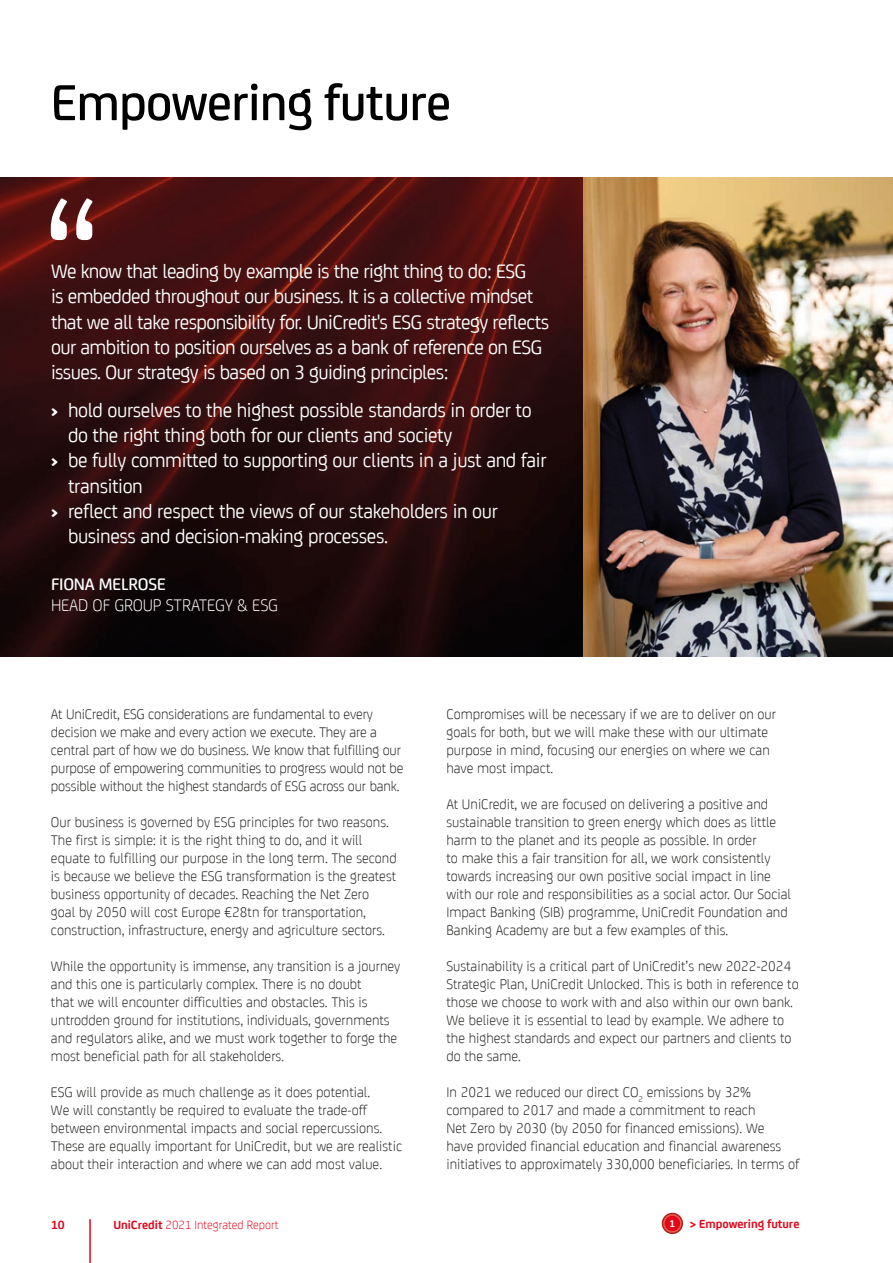
<style>
.page{position:relative;width:893px;height:1263px;background:#fff}
.page>*{position:absolute;margin:0;border:0;box-sizing:border-box;transform-origin:0 0}
.t1{font:500 54px "Uni Credit";letter-spacing:-.015em;color:#000}
.t2{font:21px/25.2px "Uni Credit";letter-spacing:-.03em;color:#fff}
.t3{font:300 18px "Uni Credit";letter-spacing:-.01em;color:#fff}
.t4{font:500 18px "Uni Credit";letter-spacing:-.01em;color:#fff}
.t5{font:300 15px/18px "Uni Credit";color:#1d1d1b}
.t6{font:300 12.75px "Uni Credit";color:#e3061b}
.t7{font:700 12.75px "Uni Credit";color:#e3061b}
.s1{font-weight:700}
.s2{font-size:10.5px;color:#fff}
</style>
<div class="page">
<hr style="left:89px;top:1219px;width:2px;height:44px;background:#e3061b">
<img style="left:0;top:177px;width:893px;height:480px">
<svg style="left:51px;top:198px;width:42px;height:42px"></svg>
<svg style="left:662px;top:1213px;width:21px;height:21px"></svg>
<svg style="left:663px;top:1214px;width:19px;height:19px"></svg>
<div style="left:665px;top:1216px;width:15px;height:15px;background:#e3061b;border-radius:50%"></div>
<h1 class="t1" style="left:51px;top:63px;width:402px">Empowering future</h1>
<p class="t2" style="left:51px;top:257px;width:500px">We know that leading by example is the right thing to do: ESG<br>is embedded throughout our business. It is a collective mindset that we all take responsibility for. UniCredit's ESG strategy reflects our ambition to position ourselves as a bank of reference on ESG issues. Our strategy is based on 3 guiding principles:</p>
<h2 class="t2" style="left:51px;top:396px;width:482px"><span class="s1">›</span> hold ourselves to the highest possible standards in order to</h2>
<h2 class="t2" style="left:68px;top:421px;width:386px">do the right thing both for our clients and society</h2>
<h2 class="t2" style="left:51px;top:446px;width:497px"><span class="s1">›</span> be fully committed to supporting our clients in a just and fair</h2>
<h2 class="t2" style="left:68px;top:472px;width:76px">transition</h2>
<h2 class="t2" style="left:51px;top:497px;width:448px"><span class="s1">›</span> reflect and respect the views of our stakeholders in our</h2>
<h2 class="t2" style="left:68px;top:522px;width:322px">business and decision-making processes.</h2>
<p class="t4" style="left:51px;top:571px;width:116px">FIONA MELROSE</p>
<p class="t3" style="left:51px;top:593px;width:229px">HEAD OF GROUP STRATEGY &amp; ESG</p>
<p class="t5" style="left:51px;top:704px;width:354px">At UniCredit, ESG considerations are fundamental to every decision we make and every action we execute. They are a central part of how we do business. We know that fulfilling our purpose of empowering communities to progress would not be possible without the highest standards of ESG across our bank.</p>
<p class="t5" style="left:51px;top:812px;width:347px">Our business is governed by ESG principles for two reasons.<br>The first is simple: it is the right thing to do, and it will equate to fulfilling our purpose in the long term. The second is because we believe the ESG transformation is the greatest business opportunity of decades. Reaching the Net Zero goal by 2050 will cost Europe €28tn for transportation, construction, infrastructure, energy and agriculture sectors.</p>
<p class="t5" style="left:51px;top:956px;width:351px">While the opportunity is immense, any transition is a journey and this one is particularly complex. There is no doubt<br>that we will encounter difficulties and obstacles. This is untrodden ground for institutions, individuals, governments and regulators alike, and we must work together to forge the most beneficial path for all stakeholders.</p>
<p class="t5" style="left:51px;top:1082px;width:353px">ESG will provide as much challenge as it does potential.<br>We will constantly be required to evaluate the trade-off between environmental impacts and social repercussions.<br>These are equally important for UniCredit, but we are realistic about their interaction and where we can add most value.</p>
<p class="t7" style="left:51px;top:1215px;width:15px">10</p>
<p class="t6" style="left:113px;top:1215px;width:167px"><span class="s1">UniCredit</span> 2021 Integrated Report</p>
<p class="t5" style="left:446px;top:704px;width:331px">Compromises will be necessary if we are to deliver on our goals for both, but we will make these with our ultimate purpose in mind, focusing our energies on where we can have most impact.</p>
<p class="t5" style="left:446px;top:794px;width:346px">At UniCredit, we are focused on delivering a positive and sustainable transition to green energy which does as little harm to the planet and its people as possible. In order<br>to make this a fair transition for all, we work consistently towards increasing our own positive social impact in line with our role and responsibilities as a social actor. Our Social Impact Banking (SIB) programme, UniCredit Foundation and Banking Academy are but a few examples of this.</p>
<p class="t5" style="left:446px;top:956px;width:354px">Sustainability is a critical part of UniCredit’s new 2022-2024<br>Strategic Plan, UniCredit Unlocked. This is both in reference to those we choose to work with and also within our own bank.<br>We believe it is essential to lead by example. We adhere to the highest standards and expect our partners and clients to do the same.</p>
<p class="t5" style="left:446px;top:1082px;width:354px">In 2021 we reduced our direct CO<sub>2</sub> emissions by 32% compared to 2017 and made a commitment to reach<br>Net Zero by 2030 (by 2050 for financed emissions). We<br>have provided financial education and financial awareness initiatives to approximately 330,000 beneficiaries. In terms of</p>
<p class="t7" style="left:670px;top:1214px;width:131px"><span class="s2">1</span> &gt; Empowering future</p>
</div>
